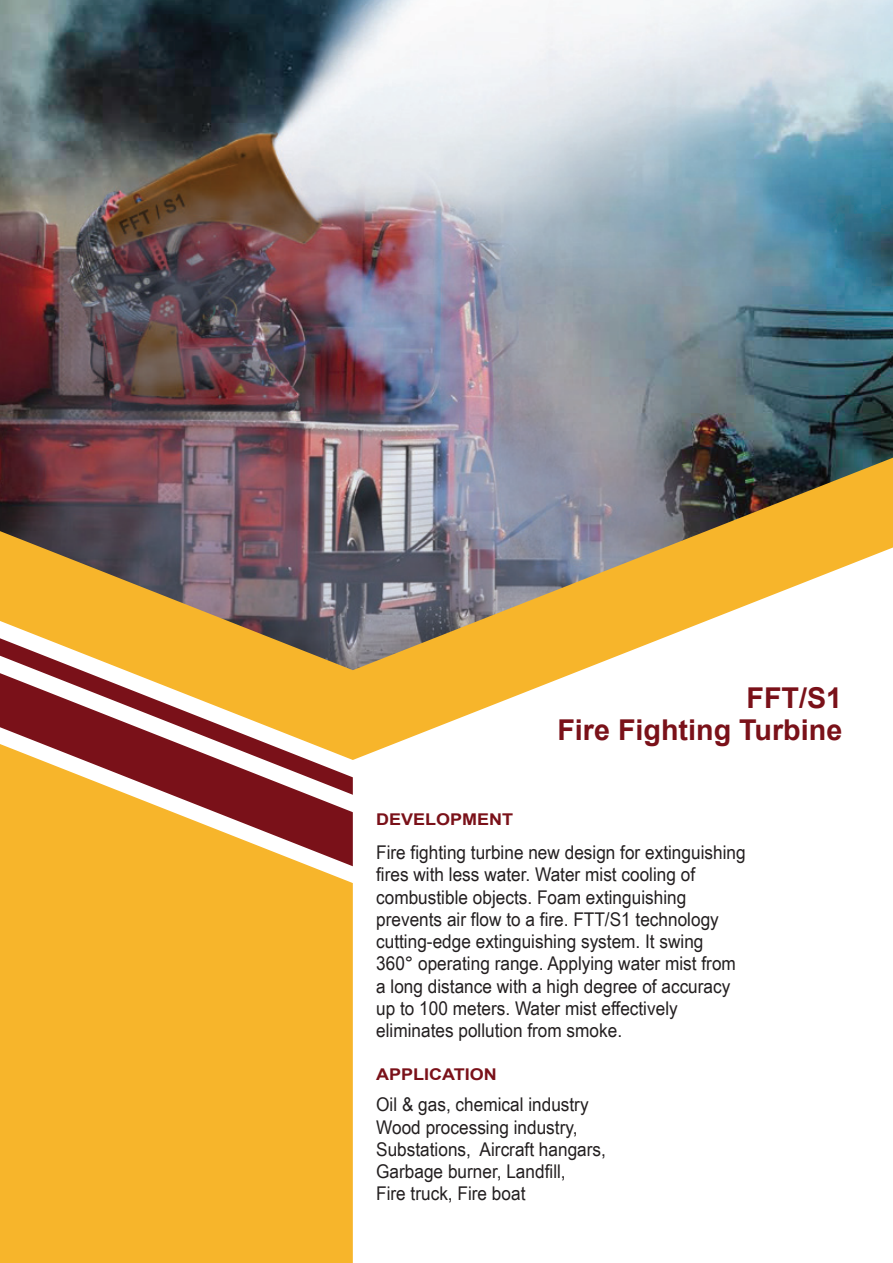
<style>
.page{position:relative;width:893px;height:1263px;background:#fff}
.page>*{position:absolute;margin:0;border:0;box-sizing:border-box;transform-origin:0 0}
.t1{font:700 28.65px "Arial";color:#7a1119}
.t2{font:18.9px/22.2px "Arial Narrow";color:#231f20;scale:1.11 1}
.t3{font:700 16.2px "Arial";color:#7a1119;scale:1.11 1}
</style>
<div class="page">
<svg style="left:0;top:760px;width:353px;height:503px;background:#eeac32"></svg>
<img style="left:0;top:0;width:893px;height:458px">
<svg style="left:0;top:458px;width:893px;height:302px"></svg>
<h1 class="t1" style="left:747px;top:678px;width:97px">FFT/S1</h1>
<h1 class="t1" style="left:557px;top:710px;width:286px">Fire Fighting Turbine</h1>
<p class="t3" style="left:376px;top:808px;width:125px">DEVELOPMENT</p>
<p class="t2" style="left:376px;top:841px;width:334px">Fire fighting turbine new design for extinguishing fires with less water. Water mist cooling of combustible objects. Foam extinguishing prevents air flow to a fire. FTT/S1 technology cutting-edge extinguishing system. It swing<br>360° operating range. Applying water mist from a long distance with a high degree of accuracy up to 100 meters. Water mist effectively eliminates pollution from smoke.</p>
<p class="t3" style="left:376px;top:1063px;width:110px">APPLICATION</p>
<p class="t2" style="left:376px;top:1093px;width:208px">Oil &amp; gas, chemical industry<br>Wood processing industry,<br>Substations, Aircraft hangars,<br>Garbage burner, Landfill,<br>Fire truck, Fire boat</p>
</div>
